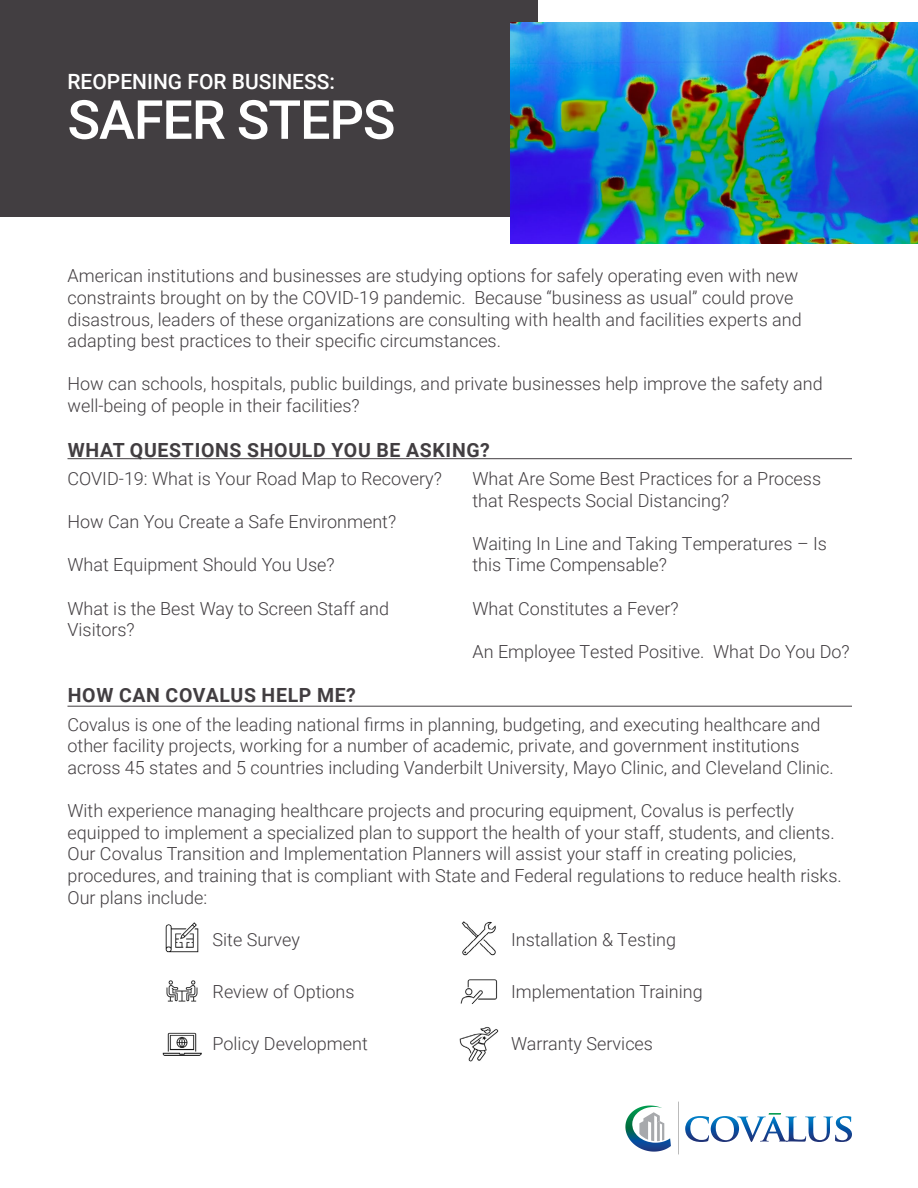
<style>
.page{position:relative;width:918px;height:1188px;background:#fff}
.page>*{position:absolute;margin:0;border:0;box-sizing:border-box;transform-origin:0 0}
.t1{font:500 54px "Roboto";letter-spacing:-.02em;color:#fff}
.t2{font:500 21px "Roboto";color:#fff}
.t3{font:700 19.5px "Roboto";letter-spacing:.035em;color:#423e41}
.t4{font:300 18px/21.6px "Roboto";color:#423e41}
</style>
<div class="page">
<div style="left:0;top:0;width:538px;height:216px;background:#423e41"></div>
<img style="left:510px;top:22px;width:408px;height:221px">
<svg style="left:678px;top:1102px;width:1px;height:52px"></svg>
<svg style="left:685px;top:1113px;width:167px;height:29px"></svg>
<svg style="left:625px;top:1106px;width:46px;height:46px"></svg>
<hr style="left:68px;top:458px;width:784px;height:1px;background:#423e41">
<hr style="left:68px;top:706px;width:784px;height:1px;background:#423e41">
<img style="left:165px;top:922px;width:34px;height:31px">
<img style="left:166px;top:980px;width:32px;height:22px">
<img style="left:162px;top:1032px;width:39px;height:24px">
<img style="left:461px;top:921px;width:35px;height:35px">
<img style="left:460px;top:979px;width:38px;height:25px">
<img style="left:459px;top:1026px;width:39px;height:36px">
<p class="t2" style="left:68px;top:67px;width:269px">REOPENING FOR BUSINESS:</p>
<h1 class="t1" style="left:68px;top:82px;width:330px">SAFER STEPS</h1>
<p class="t4" style="left:68px;top:265px;width:736px">American institutions and businesses are studying options for safely operating even with new constraints brought on by the COVID-19 pandemic. Because “business as usual” could prove disastrous, leaders of these organizations are consulting with health and facilities experts and adapting best practices to their specific circumstances.</p>
<p class="t4" style="left:68px;top:373px;width:757px">How can schools, hospitals, public buildings, and private businesses help improve the safety and well-being of people in their facilities?</p>
<p class="t3" style="left:68px;top:436px;width:423px">WHAT QUESTIONS SHOULD YOU BE ASKING?</p>
<p class="t4" style="left:68px;top:467px;width:376px">COVID-19: What is Your Road Map to Recovery?</p>
<p class="t4" style="left:68px;top:510px;width:330px">How Can You Create a Safe Environment?</p>
<p class="t4" style="left:68px;top:554px;width:269px">What Equipment Should You Use?</p>
<p class="t4" style="left:68px;top:597px;width:323px">What is the Best Way to Screen Staff and<br>Visitors?</p>
<p class="t3" style="left:68px;top:682px;width:290px">HOW CAN COVALUS HELP ME?</p>
<p class="t4" style="left:472px;top:467px;width:350px">What Are Some Best Practices for a Process that Respects Social Distancing?</p>
<p class="t4" style="left:472px;top:532px;width:356px">Waiting In Line and Taking Temperatures – Is this Time Compensable?</p>
<p class="t4" style="left:472px;top:597px;width:208px">What Constitutes a Fever?</p>
<p class="t4" style="left:472px;top:640px;width:379px">An Employee Tested Positive. What Do You Do?</p>
<p class="t4" style="left:68px;top:713px;width:768px">Covalus is one of the leading national firms in planning, budgeting, and executing healthcare and other facility projects, working for a number of academic, private, and government institutions across 45 states and 5 countries including Vanderbilt University, Mayo Clinic, and Cleveland Clinic.</p>
<p class="t4" style="left:68px;top:799px;width:776px">With experience managing healthcare projects and procuring equipment, Covalus is perfectly equipped to implement a specialized plan to support the health of your staff, students, and clients.<br>Our Covalus Transition and Implementation Planners will assist your staff in creating policies, procedures, and training that is compliant with State and Federal regulations to reduce health risks.<br>Our plans include:</p>
<p class="t4" style="left:213px;top:928px;width:89px">Site Survey</p>
<p class="t4" style="left:213px;top:980px;width:144px">Review of Options</p>
<p class="t4" style="left:213px;top:1032px;width:157px">Policy Development</p>
<p class="t4" style="left:511px;top:928px;width:167px">Installation &amp; Testing</p>
<p class="t4" style="left:511px;top:980px;width:193px">Implementation Training</p>
<p class="t4" style="left:511px;top:1032px;width:144px">Warranty Services</p>
</div>
